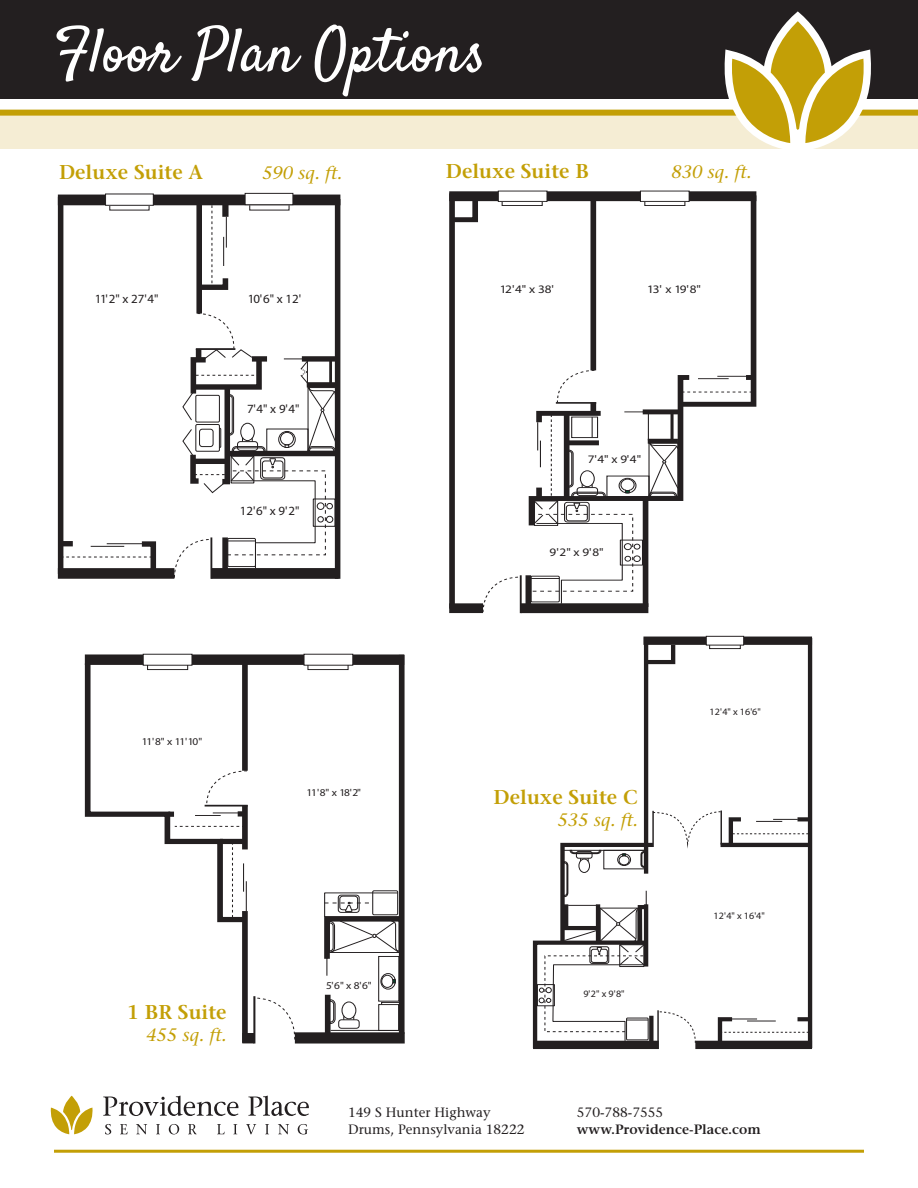
<style>
.page{position:relative;width:918px;height:1188px;background:#fff}
.page>*{position:absolute;margin:0;border:0;box-sizing:border-box;transform-origin:0 0}
.t1{font:61.5px "Satisfy";color:#fff}
.t2{font:600 19.95px "Stone Serif";color:#c39f06}
.t3{font:italic 18px "Stone Serif";color:#c39f06}
.t4{font:13.5px "Stone Serif";color:#231f20}
.t5{font:600 13.5px "Stone Serif";color:#231f20}
.t6{font:12.6px "Myriad Pro";color:#231f20}
.t7{font:11.4px "Myriad Pro";letter-spacing:-.1em;color:#231f20;scale:1.15 1}
.t8{font:10.5px "Myriad Pro";letter-spacing:-.1em;color:#231f20;scale:1.09 1}
.t9{font:9.75px "Myriad Pro";color:#231f20;scale:1.04 1}
</style>
<div class="page">
<div style="left:0;top:112px;width:918px;height:37px;background:#f5edd4"></div>
<div style="left:0;top:0;width:918px;height:98px;background:#231f20"></div>
<div style="left:0;top:110px;width:918px;height:6px;background:#c39f06"></div>
<hr style="left:54px;top:1150px;width:810px;height:3px;background:#c39f06">
<svg style="left:725px;top:11px;width:146px;height:138px"></svg>
<div style="left:58px;top:197px;width:5px;height:377px;background:#231f20"></div>
<div style="left:58px;top:194px;width:282px;height:11px;background:#231f20"></div>
<div style="left:335px;top:199px;width:5px;height:380px;background:#231f20"></div>
<div style="left:58px;top:568px;width:116px;height:11px;background:#231f20"></div>
<div style="left:211px;top:568px;width:128px;height:11px;background:#231f20"></div>
<div style="left:196px;top:202px;width:6px;height:112px;background:#231f20"></div>
<hr style="left:210px;top:537px;width:2px;height:42px;background:#231f20">
<svg style="left:63px;top:539px;width:96px;height:30px"></svg>
<svg style="left:194px;top:205px;width:37px;height:88px"></svg>
<svg style="left:174px;top:313px;width:161px;height:265px"></svg>
<div style="left:106px;top:194px;width:47px;height:11px;background:#fff"></div>
<div style="left:105px;top:194px;width:49px;height:12px;border:1px solid #231f20"></div>
<div style="left:245px;top:193px;width:48px;height:12px;background:#fff"></div>
<div style="left:245px;top:193px;width:48px;height:12px;border:1px solid #231f20"></div>
<svg style="left:449px;top:190px;width:308px;height:423px"></svg>
<div style="left:498px;top:191px;width:49px;height:10px;background:#fff"></div>
<div style="left:498px;top:191px;width:49px;height:11px;border:1px solid #231f20"></div>
<div style="left:640px;top:191px;width:49px;height:10px;background:#fff"></div>
<div style="left:640px;top:191px;width:50px;height:11px;border:1px solid #231f20"></div>
<div style="left:643px;top:636px;width:169px;height:9px;background:#231f20"></div>
<div style="left:709px;top:645px;width:32px;height:4px;border:1px solid #231f20"></div>
<div style="left:695px;top:1041px;width:117px;height:8px;background:#231f20"></div>
<hr style="left:808px;top:638px;width:4px;height:410px;background:#231f20">
<hr style="left:644px;top:638px;width:4px;height:236px;background:#231f20">
<svg style="left:643px;top:641px;width:34px;height:25px"></svg>
<svg style="left:532px;top:811px;width:278px;height:239px"></svg>
<div style="left:706px;top:636px;width:38px;height:9px;background:#fff"></div>
<div style="left:706px;top:636px;width:38px;height:9px;border:1px solid #231f20"></div>
<div style="left:242px;top:1033px;width:12px;height:11px;background:#231f20"></div>
<div style="left:295px;top:1032px;width:110px;height:12px;background:#231f20"></div>
<div style="left:85px;top:654px;width:319px;height:11px;background:#231f20"></div>
<svg style="left:84px;top:658px;width:167px;height:265px"></svg>
<div style="left:242px;top:911px;width:6px;height:132px;background:#231f20"></div>
<div style="left:220px;top:839px;width:25px;height:5px;background:#231f20"></div>
<div style="left:242px;top:805px;width:6px;height:44px;background:#231f20"></div>
<svg style="left:168px;top:811px;width:6px;height:6px"></svg>
<div style="left:242px;top:663px;width:6px;height:108px;background:#231f20"></div>
<div style="left:399px;top:655px;width:5px;height:379px;background:#231f20"></div>
<div style="left:325px;top:995px;width:5px;height:38px;background:#231f20"></div>
<div style="left:147px;top:665px;width:41px;height:5px;border:1px solid #231f20"></div>
<svg style="left:232px;top:844px;width:1px;height:74px"></svg>
<div style="left:308px;top:665px;width:40px;height:5px;border:1px solid #231f20"></div>
<svg style="left:243px;top:863px;width:1px;height:29px"></svg>
<hr style="left:246px;top:881px;width:1px;height:30px;background:#231f20">
<svg style="left:175px;top:826px;width:67px;height:1px"></svg>
<hr style="left:253px;top:996px;width:2px;height:48px;background:#231f20">
<svg style="left:255px;top:998px;width:40px;height:42px"></svg>
<svg style="left:195px;top:770px;width:52px;height:47px"></svg>
<div style="left:378px;top:956px;width:21px;height:45px;border:1px solid #231f20"></div>
<div style="left:381px;top:973px;width:15px;height:16px;border:1px solid #231f20;border-radius:50%"></div>
<div style="left:381px;top:975px;width:12px;height:13px;border:1px solid #231f20;border-radius:50%"></div>
<div style="left:378px;top:1004px;width:21px;height:27px;border:1px solid #231f20"></div>
<div style="left:372px;top:891px;width:26px;height:24px;border:1px solid #231f20"></div>
<svg style="left:324px;top:892px;width:81px;height:92px"></svg>
<svg style="left:330px;top:999px;width:6px;height:25px"></svg>
<svg style="left:381px;top:1002px;width:18px;height:3px"></svg>
<hr style="left:331px;top:1030px;width:67px;height:1px;background:#231f20">
<div style="left:338px;top:1020px;width:21px;height:9px;border:1px solid #231f20;border-radius:3px"></div>
<div style="left:342px;top:1002px;width:14px;height:17px;border:1px solid #231f20;border-radius:50%"></div>
<div style="left:143px;top:654px;width:49px;height:11px;background:#fff"></div>
<div style="left:304px;top:654px;width:49px;height:11px;background:#fff"></div>
<svg style="left:103px;top:1096px;width:135px;height:20px"></svg>
<svg style="left:248px;top:1096px;width:61px;height:20px"></svg>
<svg style="left:51px;top:1096px;width:42px;height:38px"></svg>
<svg style="left:105px;top:1124px;width:6px;height:10px"></svg>
<svg style="left:120px;top:1124px;width:8px;height:10px"></svg>
<svg style="left:136px;top:1124px;width:11px;height:10px"></svg>
<svg style="left:156px;top:1124px;width:4px;height:10px"></svg>
<svg style="left:169px;top:1124px;width:10px;height:10px"></svg>
<svg style="left:188px;top:1124px;width:9px;height:10px"></svg>
<svg style="left:217px;top:1124px;width:8px;height:10px"></svg>
<svg style="left:233px;top:1124px;width:4px;height:10px"></svg>
<svg style="left:246px;top:1124px;width:10px;height:10px"></svg>
<svg style="left:265px;top:1124px;width:4px;height:10px"></svg>
<svg style="left:278px;top:1124px;width:11px;height:10px"></svg>
<svg style="left:298px;top:1124px;width:10px;height:10px"></svg>
<p class="t1" style="left:54px;top:13px;width:434px">Floor Plan Options</p>
<p class="t2" style="left:59px;top:160px;width:145px">Deluxe Suite A</p>
<p class="t3" style="left:262px;top:163px;width:82px">590 sq. ft.</p>
<p class="t6" style="left:95px;top:291px;width:65px">11'2" x 27'4"</p>
<p class="t6" style="left:248px;top:291px;width:55px">10'6" x 12'</p>
<p class="t6" style="left:247px;top:401px;width:54px">7'4" x 9'4"</p>
<p class="t6" style="left:240px;top:503px;width:61px">12'6" x 9'2"</p>
<p class="t8" style="left:142px;top:735px;width:57px">11'8" x 11'10"</p>
<p class="t2" style="left:127px;top:1000px;width:101px">1 BR Suite</p>
<p class="t3" style="left:146px;top:1024px;width:82px">455 sq. ft.</p>
<p class="t8" style="left:307px;top:786px;width:52px">11'8" x 18'2"</p>
<p class="t8" style="left:326px;top:979px;width:43px">5'6" x 8'6"</p>
<p class="t2" style="left:446px;top:160px;width:144px">Deluxe Suite B</p>
<p class="t3" style="left:671px;top:162px;width:82px">830 sq. ft.</p>
<p class="t7" style="left:500px;top:282px;width:49px">12'4" x 38'</p>
<p class="t7" style="left:647px;top:282px;width:48px">13' x 19'8"</p>
<p class="t7" style="left:588px;top:452px;width:48px">7'4" x 9'4"</p>
<p class="t7" style="left:550px;top:545px;width:48px">9'2" x 9'8"</p>
<p class="t2" style="left:494px;top:785px;width:146px">Deluxe Suite C</p>
<p class="t3" style="left:558px;top:809px;width:82px">535 sq. ft.</p>
<p class="t9" style="left:583px;top:988px;width:41px">9'2" x 9'8"</p>
<p class="t9" style="left:710px;top:706px;width:51px">12'4" x 16'6"</p>
<p class="t9" style="left:714px;top:910px;width:51px">12'4" x 16'4"</p>
<p class="t4" style="left:348px;top:1105px;width:144px">149 S Hunter Highway</p>
<p class="t4" style="left:348px;top:1121px;width:178px">Drums, Pennsylvania 18222</p>
<p class="t4" style="left:577px;top:1105px;width:88px">570-788-7555</p>
<p class="t5" style="left:577px;top:1121px;width:186px">www.Providence-Place.com</p>
</div>
